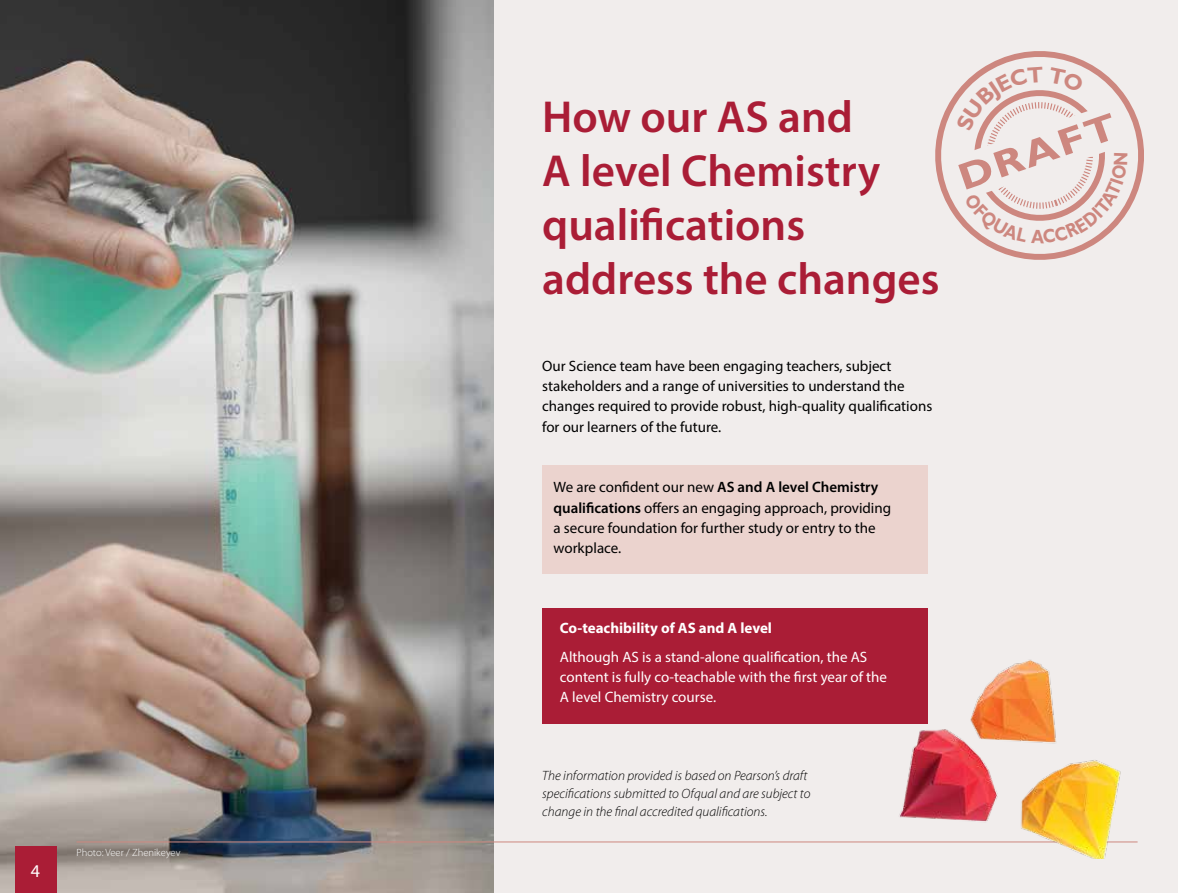
<style>
.page{position:relative;width:1178px;height:893px;background:#f1edec}
.page>*{position:absolute;margin:0;border:0;box-sizing:border-box;transform-origin:0 0}
.t1{font:600 45px/54px "Myriad Pro";color:#aa1d36}
.t2{font:700 37.8px "Gill Sans MT Pro";color:#cd877f;scale:1.15 1}
.t3{font:18px "Myriad Pro";color:#fff}
.t4{font:15px/20.2px "Myriad Pro";color:#000}
.t5{font:15px/20.2px "Myriad Pro";color:#fff}
.t6{font:700 15px "Myriad Pro";color:#fff}
.t7{font:italic 300 13.5px/18px "Myriad Pro";color:#000}
.t8{font:300 10.5px "Myriad Pro";color:#fff}
.s1{font-weight:600}
</style>
<div class="page">
<img style="left:0;top:0;width:493px;height:893px">
<div style="left:15px;top:846px;width:41px;height:47px;background:#aa1d36"></div>
<hr style="left:77px;top:842px;width:1060px;height:1px;background:#cd877f">
<svg style="left:935px;top:51px;width:209px;height:209px"></svg>
<div style="left:542px;top:466px;width:386px;height:108px;background:#ebd3ce"></div>
<div style="left:542px;top:608px;width:386px;height:116px;background:#aa1d36"></div>
<img style="left:890px;top:660px;width:235px;height:199px">
<svg style="left:956px;top:67px;width:171px;height:177px"></svg>
<p class="t3" style="left:31px;top:860px;width:11px">4</p>
<p class="t8" style="left:77px;top:846px;width:105px">Photo: Veer / Zhenikeyev</p>
<h1 class="t1" style="left:542px;top:88px;width:399px">How our AS and<br>A level Chemistry qualifications address the changes</h1>
<h2 class="t2" style="left:952px;top:156px;width:145px;rotate:-19deg">DRAFT</h2>
<p class="t4" style="left:542px;top:355px;width:391px">Our Science team have been engaging teachers, subject stakeholders and a range of universities to understand the changes required to provide robust, high-quality qualifications for our learners of the future.</p>
<p class="t4" style="left:553px;top:477px;width:339px">We are confident our new <span class="s1">AS and A level Chemistry qualifications</span> offers an engaging approach, providing a secure foundation for further study or entry to the workplace.</p>
<p class="t6" style="left:560px;top:618px;width:214px">Co-teachibility of AS and A level</p>
<p class="t5" style="left:560px;top:646px;width:329px">Although AS is a stand-alone qualification, the AS content is fully co-teachable with the first year of the<br>A level Chemistry course.</p>
<p class="t7" style="left:542px;top:767px;width:270px">The information provided is based on Pearson’s draft specifications submitted to Ofqual and are subject to change in the final accredited qualifications.</p>
</div>
